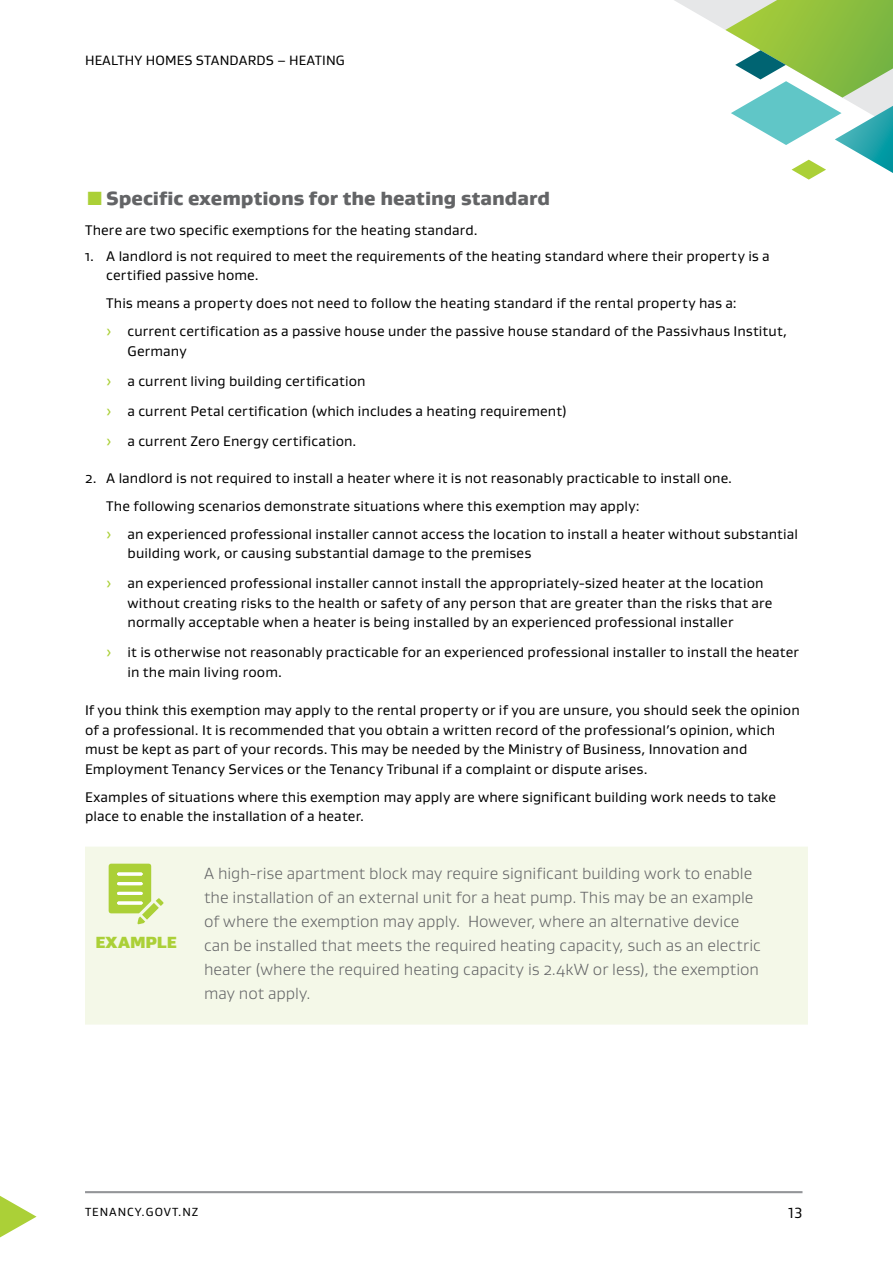
<style>
.page{position:relative;width:893px;height:1263px;background:#fff}
.page>*{position:absolute;margin:0;border:0;box-sizing:border-box;transform-origin:0 0}
.t1{font:900 19.5px "Gustan";color:#636466}
.Example_body{font:300 16.5px/24px "Gustan";color:#636466}
.Example{font:900 16.5px "Gustan";color:#abd037}
.t2{font:15px "Gustan";color:#000}
.Body_text{font:14.25px/19.5px "Gustan";letter-spacing:.005em;color:#000}
.Body_5mm_indented{font:14.25px "Gustan";letter-spacing:.005em;color:#000}
.t3{font:13.8px "Gustan";letter-spacing:.01em;color:#000}
.t4{font:12px "Gustan";letter-spacing:.08em;color:#000}
.s1{color:#abd037}
</style>
<div class="page">
<hr style="left:85px;top:1191px;width:717px;height:2px;background:#939598">
<svg style="left:674px;top:0;width:219px;height:180px"></svg>
<svg style="left:0;top:1196px;width:37px;height:42px"></svg>
<div style="left:85px;top:847px;width:723px;height:177px;background:#f4f8e8"></div>
<svg style="left:109px;top:864px;width:55px;height:60px;background:#cce287"></svg>
<p class="t3" style="left:85px;top:51px;width:261px">HEALTHY HOMES STANDARDS – HEATING</p>
<p class="t1" style="left:106px;top:185px;width:445px">Specific exemptions for the heating standard</p>
<p class="Body_text" style="left:85px;top:220px;width:394px">There are two specific exemptions for the heating standard.</p>
<p class="Body_text" style="left:106px;top:246px;width:665px;text-indent:-21px">1. A landlord is not required to meet the requirements of the heating standard where their property is a certified passive home.</p>
<p class="Body_text" style="left:106px;top:293px;width:632px">This means a property does not need to follow the heating standard if the rental property has a:</p>
<p class="Body_text" style="left:128px;top:321px;width:661px;text-indent:-21px"><span class="s1">›</span> current certification as a passive house under the passive house standard of the Passivhaus Institut,<br>Germany</p>
<p class="Body_text" style="left:106px;top:371px;width:261px"><span class="s1">›</span> a current living building certification</p>
<p class="Body_text" style="left:106px;top:401px;width:462px"><span class="s1">›</span> a current Petal certification (which includes a heating requirement)</p>
<p class="Body_text" style="left:106px;top:431px;width:252px"><span class="s1">›</span> a current Zero Energy certification.</p>
<p class="Body_text" style="left:85px;top:467px;width:649px">2. A landlord is not required to install a heater where it is not reasonably practicable to install one.</p>
<p class="Body_5mm_indented" style="left:106px;top:496px;width:535px">The following scenarios demonstrate situations where this exemption may apply:</p>
<p class="Body_text" style="left:128px;top:523px;width:672px;text-indent:-21px"><span class="s1">›</span> an experienced professional installer cannot access the location to install a heater without substantial building work, or causing substantial damage to the premises</p>
<p class="Body_text" style="left:128px;top:573px;width:646px;text-indent:-21px"><span class="s1">›</span> an experienced professional installer cannot install the appropriately-sized heater at the location without creating risks to the health or safety of any person that are greater than the risks that are normally acceptable when a heater is being installed by an experienced professional installer</p>
<p class="Body_text" style="left:128px;top:642px;width:673px;text-indent:-21px"><span class="s1">›</span> it is otherwise not reasonably practicable for an experienced professional installer to install the heater in the main living room.</p>
<p class="Body_text" style="left:85px;top:700px;width:716px">If you think this exemption may apply to the rental property or if you are unsure, you should seek the opinion of a professional. It is recommended that you obtain a written record of the professional’s opinion, which must be kept as part of your records. This may be needed by the Ministry of Business, Innovation and Employment Tenancy Services or the Tenancy Tribunal if a complaint or dispute arises.</p>
<p class="Body_text" style="left:85px;top:787px;width:692px">Examples of situations where this exemption may apply are where significant building work needs to take place to enable the installation of a heater.</p>
<p class="Example" style="left:95px;top:931px;width:83px">EXAMPLE</p>
<p class="Example_body" style="left:204px;top:861px;width:558px">A high-rise apartment block may require significant building work to enable the installation of an external unit for a heat pump. This may be an example of where the exemption may apply. However, where an alternative device can be installed that meets the required heating capacity, such as an electric heater (where the required heating capacity is 2.4kW or less), the exemption may not apply.</p>
<p class="t4" style="left:85px;top:1204px;width:115px">TENANCY.GOVT.NZ</p>
<p class="t2" style="left:788px;top:1203px;width:15px">13</p>
</div>
